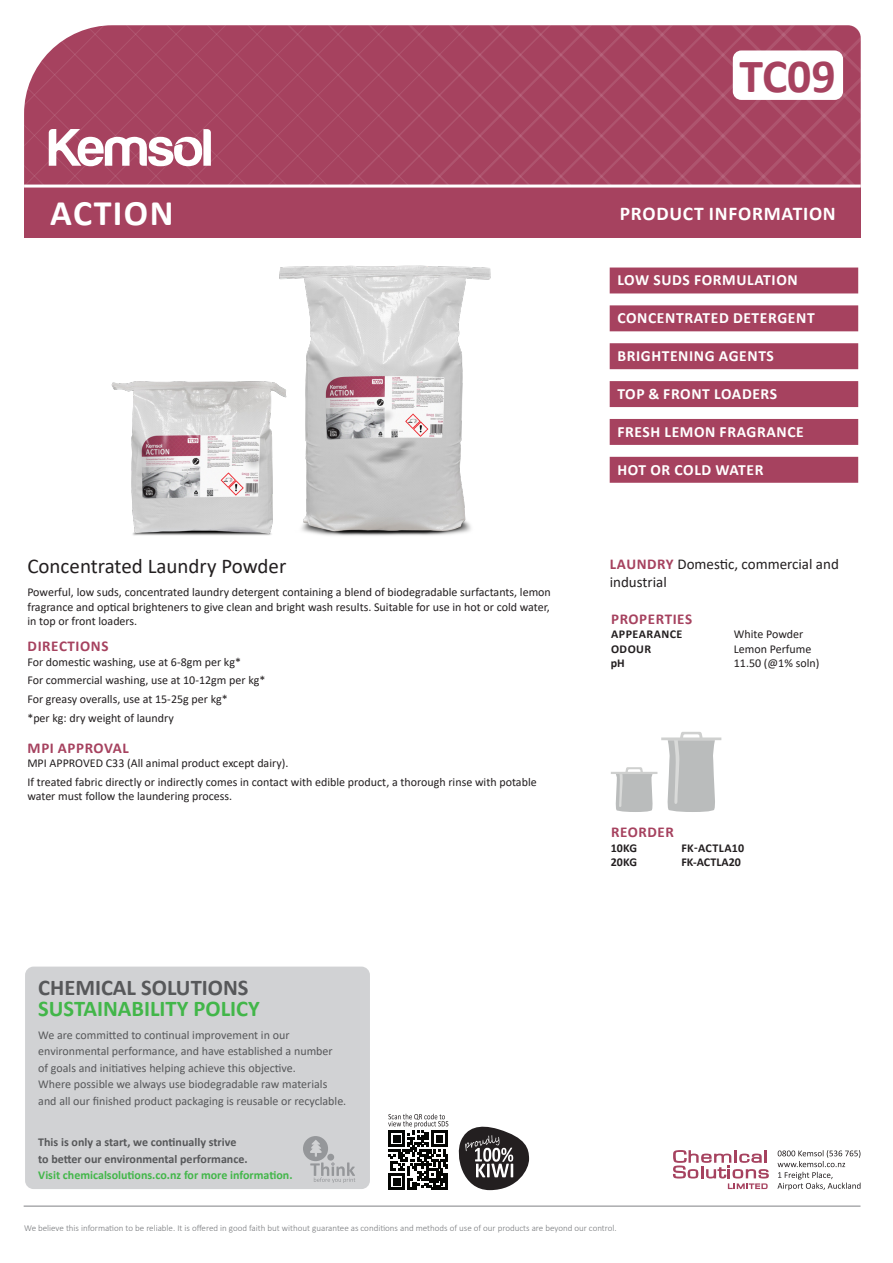
<style>
.page{position:relative;width:893px;height:1263px;background:#fff}
.page>*{position:absolute;margin:0;border:0;box-sizing:border-box;transform-origin:0 0}
.t1{font:700 47.85px "Calibri";color:#a6425f}
.t2{font:700 36px "Calibri";letter-spacing:.04em;color:#fff}
.t3{font:700 22.5px/21px "Calibri";color:#42b649}
.t4{font:21px "Calibri";color:#231f20}
.t5{font:700 19.5px "Calibri";letter-spacing:.04em;color:#fff}
.TEXT{font:700 15.6px "Calibri";letter-spacing:.04em;color:#fff}
.TEXT-2{font:15px/18px "Calibri";color:#231f20}
.TEXT-3{font:700 15px "Calibri";letter-spacing:.04em;color:#a6425f}
.TEXT-4{font:12px/14.4px "Calibri";color:#231f20;text-align:justify}
.t6{font:12px/16.5px "Calibri";color:#57585a}
.t7{font:700 12px/16.5px "Calibri";color:#57585a}
.TEXT-5{font:700 12px "Calibri";letter-spacing:.025em;color:#231f20}
.TEXT-6{font:700 12px "Calibri";color:#231f20}
.TEXT-7{font:300 9px "Calibri";color:#76787b}
.s1{color:#57585a}
.s2{color:#42b649}
.s3{font-weight:700;color:#a6425f}
</style>
<div class="page">
<hr style="left:24px;top:1206px;width:836px;height:1px;background:#808285">
<svg style="left:777px;top:1150px;width:83px;height:40px"></svg>
<img style="left:111px;top:381px;width:136px;height:155px">
<img style="left:247px;top:237px;width:277px;height:299px">
<div style="left:24px;top:187px;width:837px;height:50px;background:#a6425f"></div>
<svg style="left:24px;top:25px;width:837px;height:160px"></svg>
<hr style="left:24px;top:185px;width:837px;height:3px;background:#fff">
<div style="left:610px;top:267px;width:248px;height:26px;background:#a6425f"></div>
<div style="left:610px;top:305px;width:248px;height:26px;background:#a6425f"></div>
<div style="left:610px;top:343px;width:248px;height:26px;background:#a6425f"></div>
<div style="left:610px;top:381px;width:248px;height:26px;background:#a6425f"></div>
<div style="left:610px;top:419px;width:248px;height:26px;background:#a6425f"></div>
<div style="left:610px;top:457px;width:248px;height:26px;background:#a6425f"></div>
<svg style="left:673px;top:1150px;width:96px;height:39px"></svg>
<svg style="left:458px;top:1126px;width:71px;height:64px"></svg>
<div style="left:733px;top:50px;width:110px;height:50px;background:#fff;border-radius:9px"></div>
<svg style="left:388px;top:1114px;width:60px;height:76px"></svg>
<hr style="left:445px;top:1173px;width:3px;height:17px;background:#040503">
<div style="left:25px;top:966px;width:345px;height:223px;background:#d1d2d4;border-radius:9px"></div>
<div style="left:303px;top:1136px;width:25px;height:25px;background:#95979a;border-radius:50%"></div>
<svg style="left:309px;top:1140px;width:46px;height:43px"></svg>
<svg style="left:611px;top:732px;width:110px;height:80px"></svg>
<p class="t2" style="left:50px;top:188px;width:125px">ACTION</p>
<p class="t4" style="left:27px;top:552px;width:261px">Concentrated Laundry Powder</p>
<p class="TEXT-4" style="left:27px;top:585px;width:525px">Powerful, low suds, concentrated laundry detergent containing a blend of biodegradable surfactants, lemon fragrance and optical brighteners to give clean and bright wash results. Suitable for use in hot or cold water, in top or front loaders.</p>
<p class="TEXT-3" style="left:28px;top:636px;width:82px">DIRECTIONS</p>
<p class="TEXT-4" style="left:27px;top:654px;width:215px">For domestic washing, use at 6-8gm per kg*</p>
<p class="TEXT-4" style="left:27px;top:673px;width:240px">For commercial washing, use at 10-12gm per kg*</p>
<p class="TEXT-4" style="left:27px;top:692px;width:202px">For greasy overalls, use at 15-25g per kg*</p>
<p class="TEXT-4" style="left:27px;top:710px;width:148px">*per kg: dry weight of laundry</p>
<p class="TEXT-3" style="left:28px;top:737px;width:103px">MPI APPROVAL</p>
<p class="TEXT-4" style="left:27px;top:755px;width:263px">MPI APPROVED C33 (All animal product except dairy).</p>
<p class="TEXT-4" style="left:27px;top:774px;width:511px">If treated fabric directly or indirectly comes in contact with edible product, a thorough rinse with potable water must follow the laundering process.</p>
<p class="t3" style="left:38px;top:977px;width:223px"><span class="s1">CHEMICAL SOLUTIONS<br></span>SUSTAINABILITY POLICY</p>
<p class="t6" style="left:38px;top:1026px;width:310px">We are committed to continual improvement in our environmental performance, and have established a number<br>of goals and initiatives helping achieve this objective.<br>Where possible we always use biodegradable raw materials and all our finished product packaging is reusable or recyclable.</p>
<p class="t7" style="left:38px;top:1134px;width:256px">This is only a start, we continually strive<br>to better our environmental performance.<br><span class="s2">Visit chemicalsolutions.co.nz for more information.</span></p>
<p class="t1" style="left:739px;top:42px;width:98px">TC09</p>
<p class="t5" style="left:620px;top:199px;width:218px">PRODUCT INFORMATION</p>
<p class="TEXT" style="left:617px;top:269px;width:182px">LOW SUDS FORMULATION</p>
<p class="TEXT" style="left:617px;top:307px;width:199px">CONCENTRATED DETERGENT</p>
<p class="TEXT" style="left:617px;top:345px;width:158px">BRIGHTENING AGENTS</p>
<p class="TEXT" style="left:617px;top:383px;width:161px">TOP &amp; FRONT LOADERS</p>
<p class="TEXT" style="left:617px;top:421px;width:188px">FRESH LEMON FRAGRANCE</p>
<p class="TEXT" style="left:617px;top:458px;width:148px">HOT OR COLD WATER</p>
<p class="TEXT-2" style="left:610px;top:554px;width:231px"><span class="s3">LAUNDRY</span> Domestic, commercial and industrial</p>
<p class="TEXT-3" style="left:611px;top:608px;width:82px">PROPERTIES</p>
<p class="TEXT-5" style="left:611px;top:626px;width:73px">APPEARANCE</p>
<p class="TEXT-4" style="left:734px;top:627px;width:71px">White Powder</p>
<p class="TEXT-5" style="left:611px;top:640px;width:42px">ODOUR</p>
<p class="TEXT-4" style="left:734px;top:641px;width:79px">Lemon Perfume</p>
<p class="TEXT-5" style="left:611px;top:655px;width:16px">pH</p>
<p class="TEXT-4" style="left:734px;top:656px;width:87px">11.50 (@1% soln)</p>
<p class="TEXT-3" style="left:611px;top:821px;width:64px">REORDER</p>
<p class="TEXT-5" style="left:611px;top:839px;width:28px">10KG</p>
<p class="TEXT-5" style="left:681px;top:839px;width:64px">FK-ACTLA10</p>
<p class="TEXT-5" style="left:611px;top:853px;width:28px">20KG</p>
<p class="TEXT-6" style="left:681px;top:853px;width:61px">FK-ACTLA20</p>
<p class="TEXT-7" style="left:24px;top:1222px;width:594px">We believe this information to be reliable. It is offered in good faith but without guarantee as conditions and methods of use of our products are beyond our control.</p>
</div>
